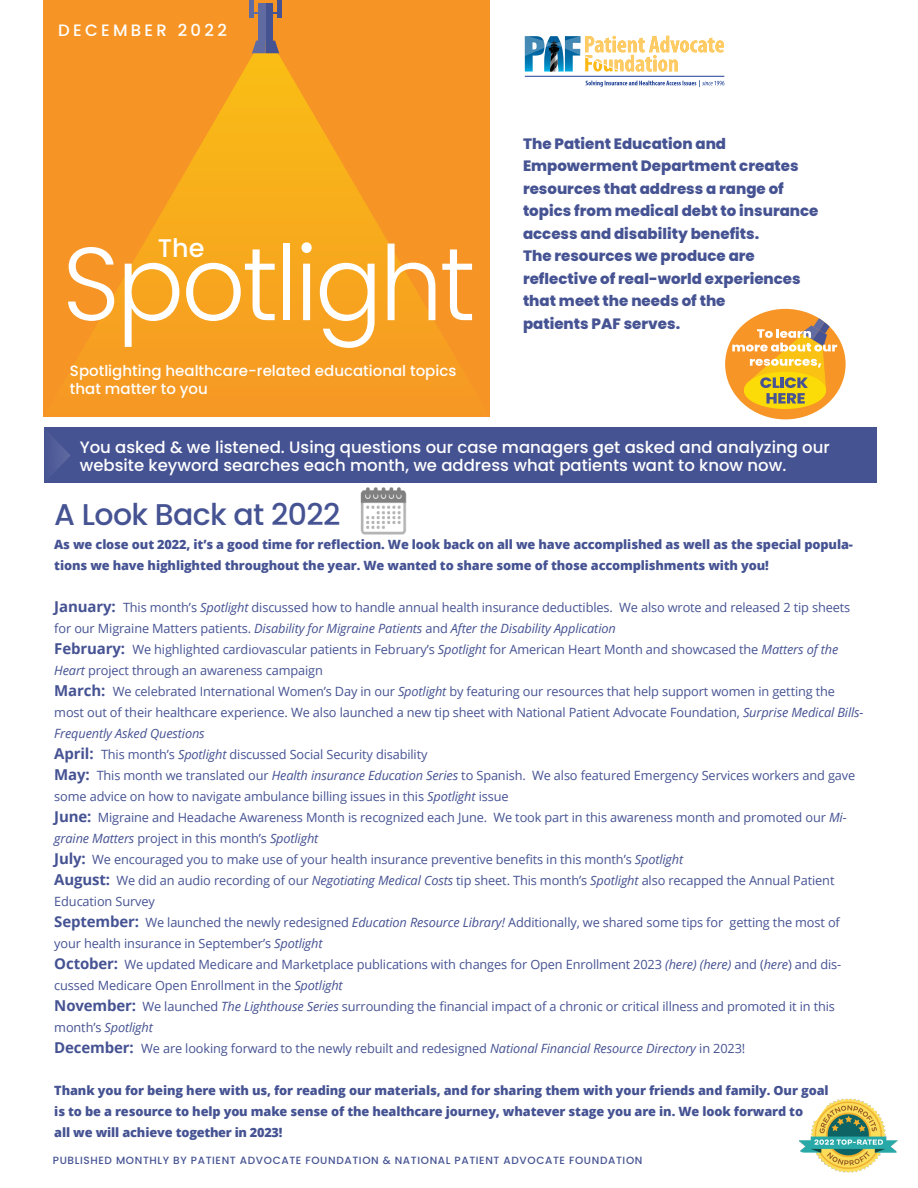
<style>
.page{position:relative;width:918px;height:1188px;background:#fff}
.page>*{position:absolute;margin:0;border:0;box-sizing:border-box;transform-origin:0 0}
.t1{font:300 103.5px "Poppins";letter-spacing:-.03em;color:#fff}
.t2{font:500 30px "Poppins";letter-spacing:-.02em;color:#465393}
.t3{font:500 25.5px "Poppins";color:#fff}
.t4{font:500 16.5px/18px "Poppins";color:#fff}
.t5{font:500 16.5px "Poppins";letter-spacing:.2em;color:#fff}
.t6{font:800 15px/22.5px "Poppins";color:#465393}
.t7{font:500 15px/18px "Poppins";color:#fff}
.t8{font:12.75px/21px "Open Sans";letter-spacing:-.01em;color:#465393}
.t9{font:800 12.75px/21px "Open Sans";letter-spacing:-.01em;color:#465393}
.t10{font:500 10.5px "Poppins";letter-spacing:.06em;color:#465393}
.s1{font-weight:700;font-size:15px}
.s2{font-style:italic}
</style>
<div class="page">
<div style="left:43px;top:0;width:447px;height:416px;background:#f69526"></div>
<div style="left:266px;top:3px;width:7px;height:38px;background:#465393"></div>
<hr style="left:277px;top:0;width:4px;height:17px;background:#465393">
<div style="left:258px;top:3px;width:8px;height:38px;background:#606ba2"></div>
<hr style="left:250px;top:0;width:4px;height:17px;background:#606ba2">
<svg style="left:252px;top:41px;width:27px;height:12px"></svg>
<svg style="left:90px;top:53px;width:354px;height:286px"></svg>
<div style="left:44px;top:428px;width:832px;height:55px;background:#465393"></div>
<hr style="left:525px;top:76px;width:199px;height:1px;background:#1c3e94">
<svg style="left:586px;top:80px;width:138px;height:7px"></svg>
<svg style="left:525px;top:36px;width:199px;height:36px"></svg>
<svg style="left:53px;top:439px;width:17px;height:32px"></svg>
<div style="left:725px;top:309px;width:121px;height:110px;background:#f79526;border-radius:50%"></div>
<svg style="left:732px;top:318px;width:105px;height:91px"></svg>
<img style="left:799px;top:1099px;width:99px;height:74px">
<img style="left:360px;top:487px;width:47px;height:48px">
<p class="t5" style="left:58px;top:20px;width:170px">DECEMBER 2022</p>
<h3 class="t3" style="left:158px;top:233px;width:48px">The</h3>
<h1 class="t1" style="left:62px;top:224px;width:415px">Spotlight</h1>
<p class="t7" style="left:70px;top:362px;width:388px">Spotlighting healthcare-related educational topics that matter to you</p>
<p class="t6" style="left:523px;top:132px;width:297px">The Patient Education and<br>Empowerment Department creates resources that address a range of topics from medical debt to insurance access and disability benefits.<br>The resources we produce are reflective of real-world experiences that meet the needs of the<br>patients PAF serves.</p>
<p class="t4" style="left:80px;top:439px;width:752px">You asked &amp; we listened. Using questions our case managers get asked and analyzing our website keyword searches each month, we address what patients want to know now.</p>
<h2 class="t2" style="left:54px;top:497px;width:288px">A Look Back at 2022</h2>
<p class="t9" style="left:54px;top:533px;width:800px">As we close out 2022, it’s a good time for reflection. We look back on all we have accomplished as well as the special popula&shy;tions we have highlighted throughout the year. We wanted to share some of those accomplishments with you!</p>
<p class="t8" style="left:54px;top:596px;width:811px"><span class="s1">January:</span> This month’s <span class="s2">Spotlight</span> discussed how to handle annual health insurance deductibles. We also wrote and released 2 tip sheets for our Migraine Matters patients. <span class="s2">Disability for Migraine Patients</span> and <span class="s2">After the Disability Application<br></span><span class="s1">February:</span> We highlighted cardiovascular patients in February’s <span class="s2">Spotlight</span> for American Heart Month and showcased the <span class="s2">Matters of the Heart</span> project through an awareness campaign<br><span class="s1">March:</span> We celebrated International Women’s Day in our <span class="s2">Spotlight</span> by featuring our resources that help support women in getting the most out of their healthcare experience. We also launched a new tip sheet with National Patient Advocate Foundation, <span class="s2">Surprise Medical Bills-Frequently Asked Questions<br></span><span class="s1">April:</span> This month’s <span class="s2">Spotlight</span> discussed Social Security disability<br><span class="s1">May:</span> This month we translated our <span class="s2">Health insurance Education Series</span> to Spanish. We also featured Emergency Services workers and gave some advice on how to navigate ambulance billing issues in this <span class="s2">Spotlight</span> issue<br><span class="s1">June:</span> Migraine and Headache Awareness Month is recognized each June. We took part in this awareness month and promoted our <span class="s2">Mi&shy;graine Matters</span> project in this month’s <span class="s2">Spotlight<br></span><span class="s1">July:</span> We encouraged you to make use of your health insurance preventive benefits in this month’s <span class="s2">Spotlight<br></span><span class="s1">August:</span> We did an audio recording of our <span class="s2">Negotiating Medical Costs</span> tip sheet. This month’s <span class="s2">Spotlight</span> also recapped the Annual Patient Education Survey<br><span class="s1">September:</span> We launched the newly redesigned <span class="s2">Education Resource Library!</span> Additionally, we shared some tips for getting the most of your health insurance in September’s <span class="s2">Spotlight<br></span><span class="s1">October:</span> We updated Medicare and Marketplace publications with changes for Open Enrollment 2023 <span class="s2">(here) (here)</span> and (<span class="s2">here</span>) and dis&shy;cussed Medicare Open Enrollment in the <span class="s2">Spotlight<br></span><span class="s1">November:</span> We launched <span class="s2">The Lighthouse Series</span> surrounding the financial impact of a chronic or critical illness and promoted it in this month’s <span class="s2">Spotlight<br></span><span class="s1">December:</span> We are looking forward to the newly rebuilt and redesigned <span class="s2">National Financial Resource Directory</span> in 2023!</p>
<p class="t9" style="left:54px;top:1079px;width:776px">Thank you for being here with us, for reading our materials, and for sharing them with your friends and family. Our goal is to be a resource to help you make sense of the healthcare journey, whatever stage you are in. We look forward to<br>all we will achieve together in 2023!</p>
<p class="t10" style="left:53px;top:1154px;width:591px">PUBLISHED MONTHLY BY PATIENT ADVOCATE FOUNDATION &amp; NATIONAL PATIENT ADVOCATE FOUNDATION</p>
</div>
